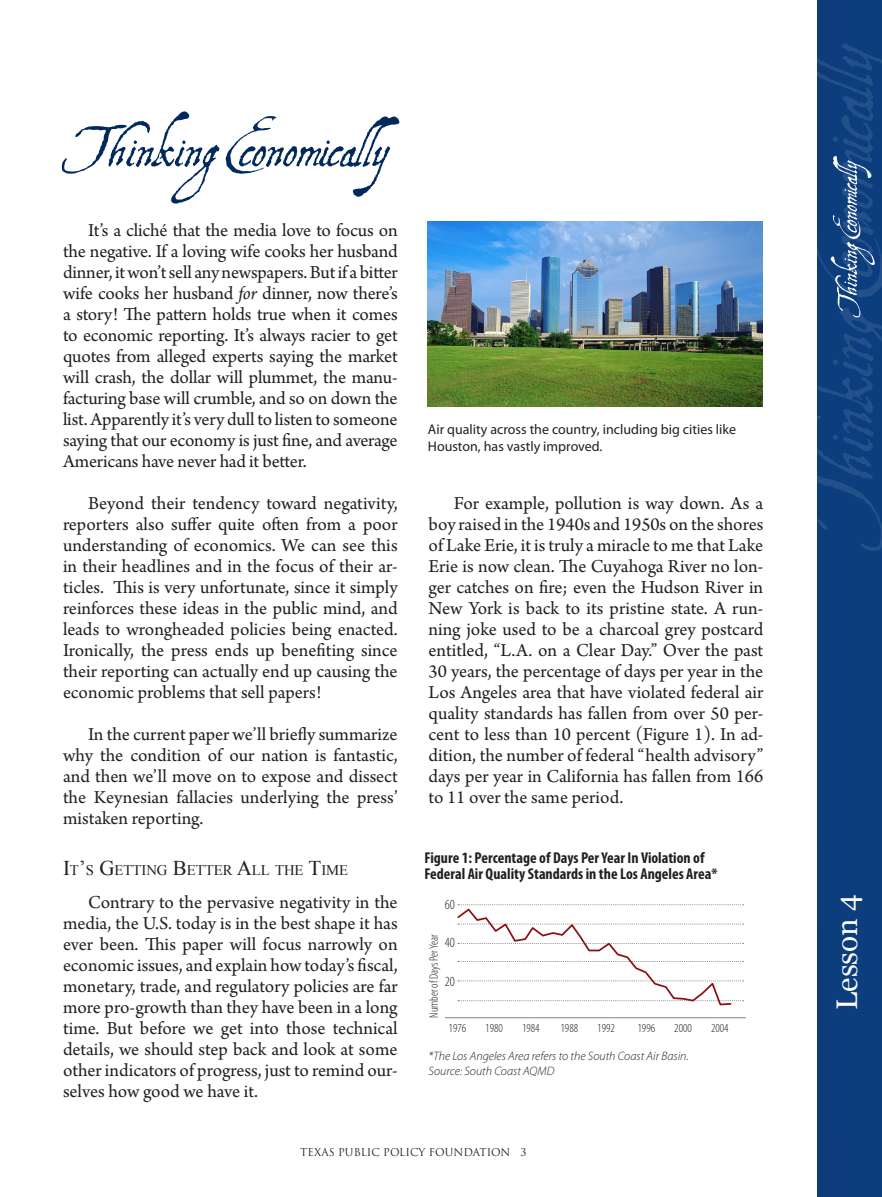
<style>
.page{position:relative;width:882px;height:1197px;background:#fff}
.page>*{position:absolute;margin:0;border:0;box-sizing:border-box;transform-origin:0 0}
.a-body{font:29.75px "Georgia";color:#fff}
.NormalA{font:19.25px/21px "Arno Pro";letter-spacing:-.005em;color:#231f20;text-align:justify}
.Study-Graphic_Head{font:700 condensed 15.75px "Myriad Pro";color:#231f20}
.HEADING_STYLE{font:14.7px "Times New Roman";color:#231f20}
.Captions{font:14px/16.8px "Myriad Pro";color:#231f20}
.Study-Chart-Numbers{font:300 condensed 14px "Myriad Pro";color:#231f20}
.Captions_source{font:italic 300 12.25px/14.7px "Myriad Pro";color:#231f20}
.Study-Chart-Numbers-2{font:300 condensed 12.25px "Myriad Pro";color:#231f20}
.t1{font:10.5px "Trajan Pro";color:#231f20}
.s1{font-style:italic}
.s2{font-size:21px}
</style>
<div class="page">
<div style="left:817px;top:0;width:65px;height:1197px;background:#0c3d7d"></div>
<svg style="left:817px;top:43px;width:65px;height:508px"></svg>
<svg style="left:831px;top:156px;width:44px;height:161px"></svg>
<hr style="left:445px;top:1017px;width:301px;height:1px;background:#808285">
<svg style="left:457px;top:904px;width:287px;height:102px"></svg>
<img style="left:428px;top:222px;width:335px;height:184px">
<svg style="left:62px;top:111px;width:337px;height:93px"></svg>
<p class="NormalA" style="left:63px;top:221px;width:336px;text-indent:25px">It’s a cliché that the media love to focus on the negative. If a loving wife cooks her husband dinner, it won’t sell any newspapers. But if a bitter wife cooks her husband <span class="s1">for</span> dinner, now there’s a story! The pattern holds true when it comes to economic reporting. It’s always racier to get quotes from alleged experts saying the market will crash, the dollar will plummet, the manu&shy;facturing base will crumble, and so on down the list. Apparently it’s very dull to listen to someone saying that our economy is just fine, and average Americans have never had it better.</p>
<p class="NormalA" style="left:63px;top:494px;width:336px;text-indent:25px">Beyond their tendency toward negativity, reporters also suffer quite often from a poor understanding of economics. We can see this in their headlines and in the focus of their ar&shy;ticles. This is very unfortunate, since it simply reinforces these ideas in the public mind, and leads to wrongheaded policies being enacted.<br>Ironically, the press ends up benefiting since their reporting can actually end up causing the economic problems that sell papers!</p>
<p class="NormalA" style="left:63px;top:725px;width:336px;text-indent:25px">In the current paper we’ll briefly summarize why the condition of our nation is fantastic, and then we’ll move on to expose and dissect the Keynesian fallacies underlying the press’ mistaken reporting.</p>
<p class="HEADING_STYLE" style="left:63px;top:860px;width:287px"><span class="s2">I</span>T<span class="s2">’</span>S <span class="s2">G</span>ETTING <span class="s2">B</span>ETTER <span class="s2">A</span>LL THE <span class="s2">T</span>IME</p>
<p class="NormalA" style="left:63px;top:893px;width:336px;text-indent:25px">Contrary to the pervasive negativity in the media, the U.S. today is in the best shape it has ever been. This paper will focus narrowly on economic issues, and explain how today’s fiscal, monetary, trade, and regulatory policies are far more pro-growth than they have been in a long time. But before we get into those technical details, we should step back and look at some other indicators of progress, just to remind our&shy;selves how good we have it.</p>
<p class="Captions" style="left:428px;top:421px;width:310px">Air quality across the country, including big cities like<br>Houston, has vastly improved.</p>
<p class="NormalA" style="left:429px;top:494px;width:336px;text-indent:25px">For example, pollution is way down. As a boy raised in the 1940s and 1950s on the shores of Lake Erie, it is truly a miracle to me that Lake Erie is now clean. The Cuyahoga River no lon&shy;ger catches on fire; even the Hudson River in New York is back to its pristine state. A run&shy;ning joke used to be a charcoal grey postcard entitled, “L.A. on a Clear Day.” Over the past 30 years, the percentage of days per year in the Los Angeles area that have violated federal air quality standards has fallen from over 50 per&shy;cent to less than 10 percent (Figure 1). In ad&shy;dition, the number of federal “health advisory” days per year in California has fallen from 166 to 11 over the same period.</p>
<p class="Study-Graphic_Head" style="left:424px;top:848px;width:282px">Figure 1: Percentage of Days Per Year In Violation of</p>
<p class="Study-Graphic_Head" style="left:424px;top:864px;width:295px">Federal Air Quality Standards in the Los Angeles Area*</p>
<p class="Study-Chart-Numbers" style="left:445px;top:896px;width:12px">60</p>
<p class="Study-Chart-Numbers" style="left:445px;top:934px;width:12px">40</p>
<p class="Study-Chart-Numbers" style="left:445px;top:973px;width:12px">20</p>
<p class="Study-Chart-Numbers-2" style="left:426px;top:1018px;width:85px;rotate:-90deg">Number of Days Per Year</p>
<p class="Study-Chart-Numbers-2" style="left:449px;top:1021px;width:19px">1976</p>
<p class="Study-Chart-Numbers-2" style="left:485px;top:1021px;width:19px">1980</p>
<p class="Study-Chart-Numbers-2" style="left:522px;top:1021px;width:19px">1984</p>
<p class="Study-Chart-Numbers-2" style="left:561px;top:1021px;width:19px">1988</p>
<p class="Study-Chart-Numbers-2" style="left:597px;top:1021px;width:19px">1992</p>
<p class="Study-Chart-Numbers-2" style="left:638px;top:1021px;width:19px">1996</p>
<p class="Study-Chart-Numbers-2" style="left:674px;top:1021px;width:19px">2000</p>
<p class="Study-Chart-Numbers-2" style="left:711px;top:1021px;width:19px">2004</p>
<p class="Captions_source" style="left:429px;top:1049px;width:262px">*The Los Angeles Area refers to the South Coast Air Basin.<br>Source: South Coast AQMD</p>
<p class="t1" style="left:300px;top:1145px;width:228px">TEXAS PUBLIC POLICY FOUNDATION 3</p>
<p class="a-body" style="left:830px;top:1010px;width:117px;rotate:-90deg">Lesson 4</p>
</div>
